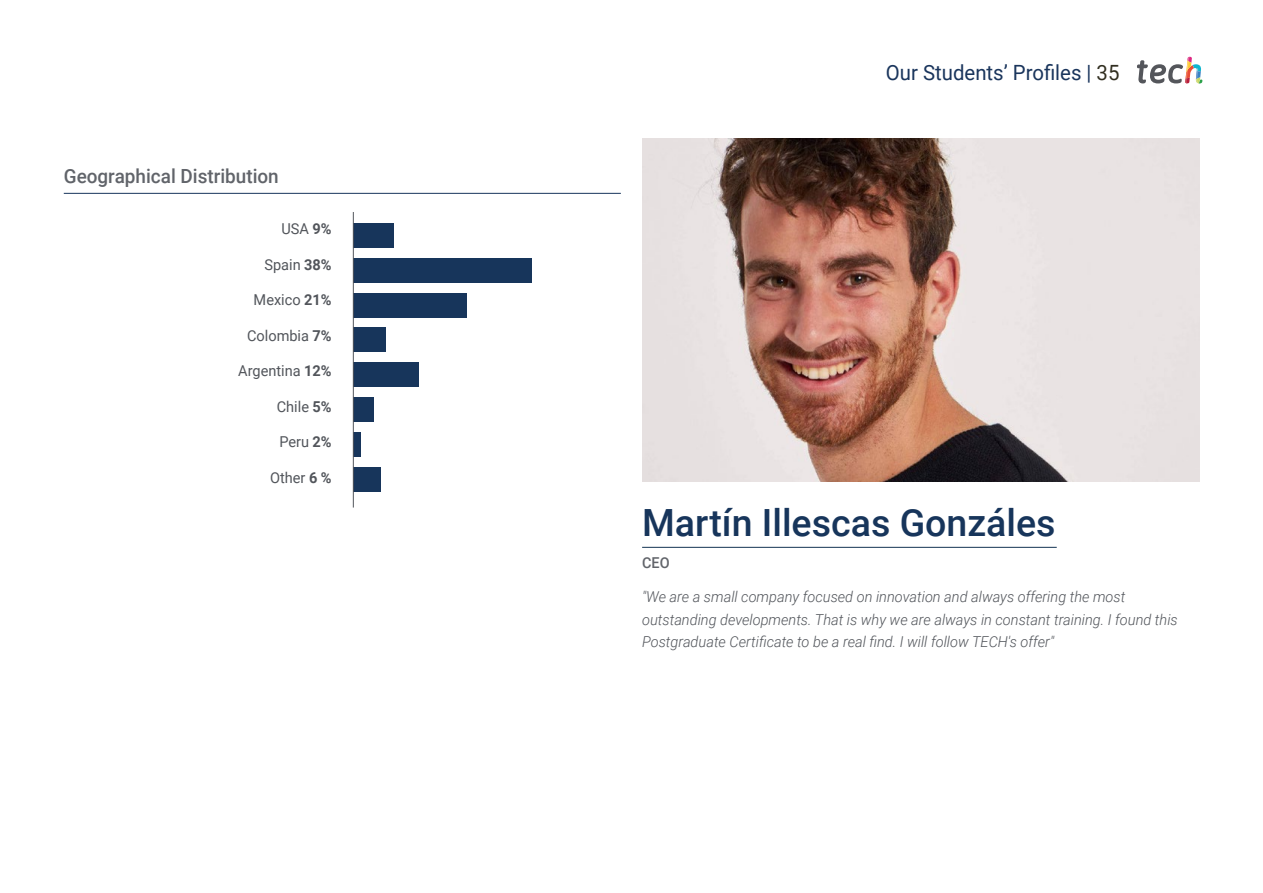
<style>
.page{position:relative;width:1263px;height:893px;background:#fff}
.page>*{position:absolute;margin:0;border:0;box-sizing:border-box;transform-origin:0 0}
.t1{font:500 37.5px "Roboto";color:#17355b}
.t2{font:21px "Roboto";color:#1a355c}
.t3{font:500 19.5px "Roboto";color:#61646a}
.t4{font:italic 300 15px/22.5px "Roboto";color:#52555b}
.t5{font:15px "Roboto";color:#52555b}
.t6{font:500 15px "Roboto";color:#61646a;scale:.96 1}
.s1{font-weight:700}
.s2{color:#312e20}
</style>
<div class="page">
<svg style="left:1137px;top:57px;width:65px;height:27px"></svg>
<img style="left:642px;top:138px;width:557px;height:343px">
<hr style="left:64px;top:193px;width:557px;height:1px;background:#17355b">
<div style="left:353px;top:223px;width:41px;height:25px;background:#17355b"></div>
<div style="left:353px;top:397px;width:21px;height:25px;background:#17355b"></div>
<div style="left:353px;top:258px;width:179px;height:25px;background:#17355b"></div>
<div style="left:353px;top:432px;width:8px;height:25px;background:#17355b"></div>
<div style="left:353px;top:293px;width:114px;height:24px;background:#17355b"></div>
<div style="left:353px;top:467px;width:28px;height:24px;background:#17355b"></div>
<div style="left:353px;top:327px;width:33px;height:25px;background:#17355b"></div>
<div style="left:354px;top:362px;width:65px;height:25px;background:#17355b"></div>
<hr style="left:353px;top:212px;width:1px;height:296px;background:#52555b">
<hr style="left:642px;top:547px;width:415px;height:1px;background:#123352">
<h3 class="t3" style="left:64px;top:162px;width:217px">Geographical Distribution</h3>
<p class="t5" style="left:281px;top:218px;width:52px">USA <span class="s1">9%</span></p>
<p class="t5" style="left:264px;top:254px;width:69px">Spain <span class="s1">38%</span></p>
<p class="t5" style="left:254px;top:289px;width:80px">Mexico <span class="s1">21%</span></p>
<p class="t5" style="left:247px;top:325px;width:86px">Colombia <span class="s1">7%</span></p>
<p class="t5" style="left:238px;top:360px;width:95px">Argentina <span class="s1">12%</span></p>
<p class="t5" style="left:277px;top:396px;width:56px">Chile <span class="s1">5%</span></p>
<p class="t5" style="left:279px;top:431px;width:54px">Peru <span class="s1">2%</span></p>
<p class="t5" style="left:270px;top:467px;width:63px">Other <span class="s1">6 %</span></p>
<h2 class="t2" style="left:886px;top:57px;width:235px">Our Students’ Profiles | <span class="s2">35</span></h2>
<h1 class="t1" style="left:642px;top:496px;width:415px">Martín Illescas Gonzáles</h1>
<p class="t6" style="left:642px;top:552px;width:30px">CEO</p>
<p class="t4" style="left:642px;top:585px;width:537px">"We are a small company focused on innovation and always offering the most outstanding developments. That is why we are always in constant training. I found this<br>Postgraduate Certificate to be a real find. I will follow TECH's offer"</p>
</div>
